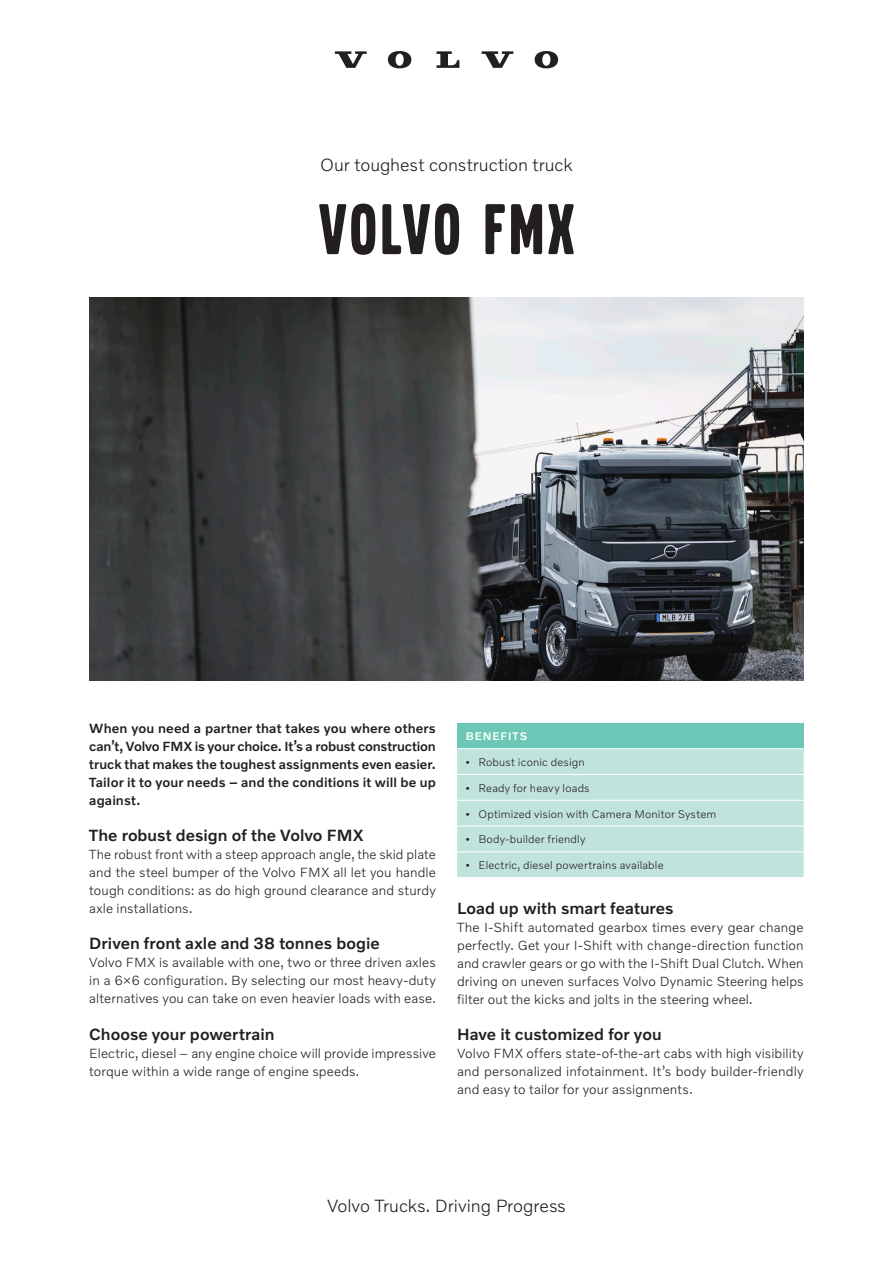
<style>
.page{position:relative;width:893px;height:1263px;background:#fff}
.page>*{position:absolute;margin:0;border:0;box-sizing:border-box;transform-origin:0 0}
.Broad_header{font:75px "Volvo Broad Pro";letter-spacing:.05em;color:#231f20}
.Sub_header{font:300 18px "Volvo Novum";color:#231f20}
.Preamble{font:500 16.5px "Volvo Novum";color:#231f20}
.Preamble-2{font:300 13.5px/18px "Volvo Novum";letter-spacing:.005em;color:#231f20;text-align:justify}
.Preamble-3{font:500 13.5px/18px "Volvo Novum";letter-spacing:.005em;color:#231f20;text-align:justify}
.t1{font:300 11.25px "Volvo Novum";letter-spacing:.015em;color:#231f20}
.Header_03{font:500 11.25px "Volvo Novum";letter-spacing:.08em;color:#fff}
</style>
<div class="page">
<img style="left:89px;top:298px;width:715px;height:382px">
<div style="left:457px;top:723px;width:347px;height:26px;background:#6cc7b6"></div>
<div style="left:457px;top:749px;width:347px;height:128px;background:#c0e3dc"></div>
<hr style="left:457px;top:748px;width:347px;height:1px;background:#fff">
<hr style="left:457px;top:774px;width:347px;height:1px;background:#fff">
<hr style="left:457px;top:800px;width:347px;height:1px;background:#fff">
<hr style="left:457px;top:826px;width:347px;height:1px;background:#fff">
<hr style="left:457px;top:851px;width:347px;height:1px;background:#fff">
<svg style="left:335px;top:51px;width:32px;height:17px"></svg>
<svg style="left:437px;top:51px;width:22px;height:17px"></svg>
<svg style="left:388px;top:51px;width:23px;height:17px"></svg>
<svg style="left:482px;top:51px;width:31px;height:17px"></svg>
<svg style="left:535px;top:51px;width:23px;height:17px"></svg>
<p class="Sub_header" style="left:320px;top:154px;width:254px">Our toughest construction truck</p>
<p class="Broad_header" style="left:319px;top:194px;width:256px">VOLVO FMX</p>
<p class="Preamble-3" style="left:89px;top:719px;width:348px">When you need a partner that takes you where others can’t, Volvo FMX is your choice. It’s a robust construction truck that makes the toughest assignments even easier.<br>Tailor it to your needs – and the conditions it will be up</p>
<p class="Preamble-3" style="left:89px;top:791px;width:52px">against.</p>
<p class="Preamble" style="left:89px;top:825px;width:276px">The robust design of the Volvo FMX</p>
<p class="Preamble-2" style="left:89px;top:845px;width:348px">The robust front with a steep approach angle, the skid plate and the steel bumper of the Volvo FMX all let you handle tough conditions: as do high ground clearance and sturdy axle installations.</p>
<p class="Preamble" style="left:89px;top:933px;width:292px">Driven front axle and 38 tonnes bogie</p>
<p class="Preamble-2" style="left:89px;top:953px;width:348px">Volvo FMX is available with one, two or three driven axles in a 6×6 configuration. By selecting our most heavy-duty alternatives you can take on even heavier loads with ease.</p>
<p class="Preamble" style="left:89px;top:1023px;width:187px">Choose your powertrain</p>
<p class="Preamble-2" style="left:89px;top:1043px;width:348px">Electric, diesel – any engine choice will provide impressive torque within a wide range of engine speeds.</p>
<p class="Header_03" style="left:466px;top:729px;width:63px">BENEFITS</p>
<p class="t1" style="left:466px;top:755px;width:120px">• Robust iconic design</p>
<p class="t1" style="left:466px;top:781px;width:126px">• Ready for heavy loads</p>
<p class="t1" style="left:466px;top:806px;width:252px">• Optimized vision with Camera Monitor System</p>
<p class="t1" style="left:466px;top:832px;width:121px">• Body-builder friendly</p>
<p class="t1" style="left:466px;top:858px;width:199px">• Electric, diesel powertrains available</p>
<p class="Preamble" style="left:457px;top:897px;width:218px">Load up with smart features</p>
<p class="Preamble-2" style="left:457px;top:917px;width:348px">The I-Shift automated gearbox times every gear change perfectly. Get your I-Shift with change-direction function and crawler gears or go with the I-Shift Dual Clutch. When driving on uneven surfaces Volvo Dynamic Steering helps filter out the kicks and jolts in the steering wheel.</p>
<p class="Preamble" style="left:457px;top:1023px;width:206px">Have it customized for you</p>
<p class="Preamble-2" style="left:457px;top:1043px;width:348px">Volvo FMX offers state-of-the-art cabs with high visibility and personalized infotainment. It’s body builder-friendly and easy to tailor for your assignments.</p>
<h2 class="Sub_header" style="left:327px;top:1194px;width:240px">Volvo Trucks. Driving Progress</h2>
</div>
